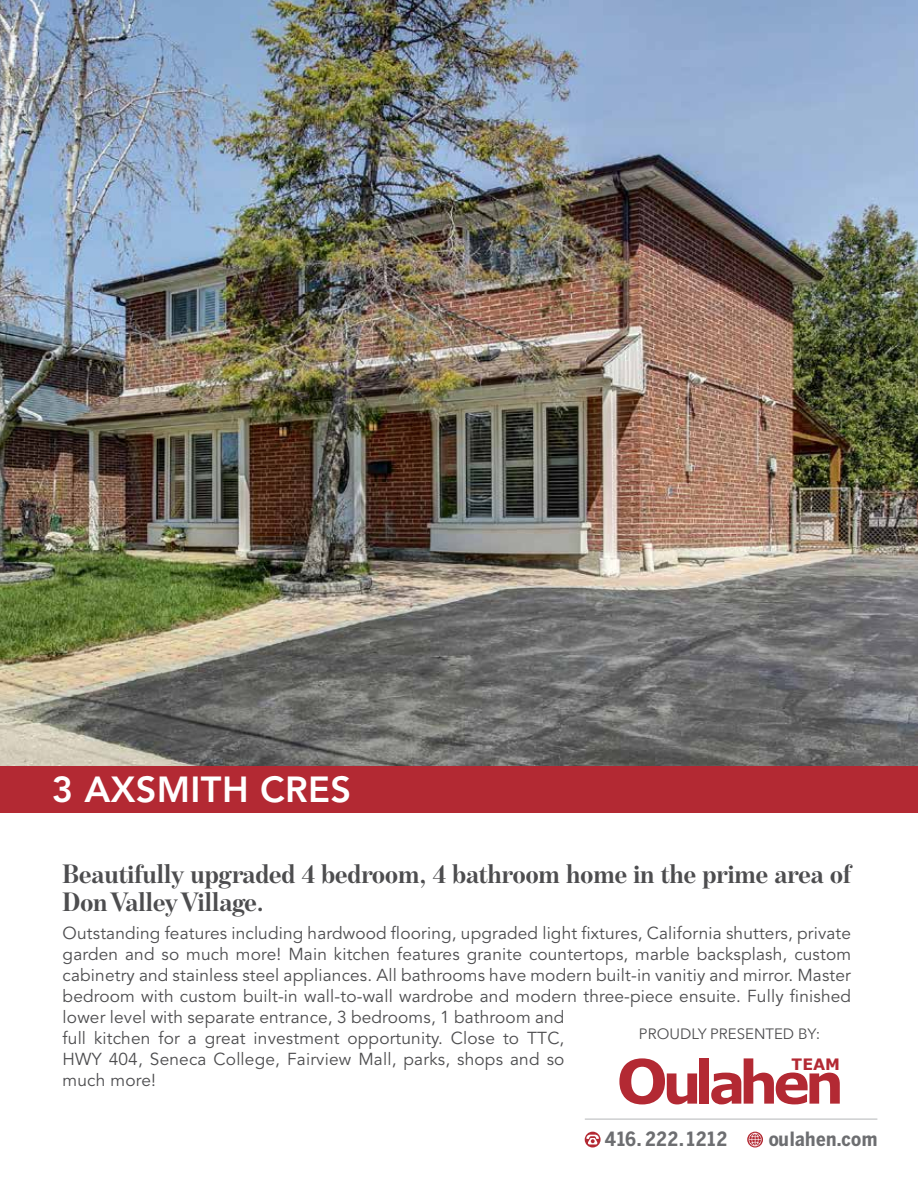
<style>
.page{position:relative;width:918px;height:1188px;background:#fff}
.page>*{position:absolute;margin:0;border:0;box-sizing:border-box;transform-origin:0 0}
.t1{font:800 36px "Avenir LT Std";letter-spacing:.01em;color:#fff}
.t2{font:700 27px/28.5px "Benton Mod Disp";color:#4d4d4f}
.t3{font:700 19.5px "Benton Sans Cond";letter-spacing:.05em;color:#6d6e71}
.t4{font:700 19.5px "Benton Sans Cond";letter-spacing:.02em;color:#6d6e71}
.t5{font:17.25px/21px "Avenir LT Std";letter-spacing:.01em;color:#4d4d4f}
.t6{font:700 15.75px "Verdana";color:#b32933}
.t7{font:15px "Avenir Next";color:#4d4d4f}
</style>
<div class="page">
<img style="left:0;top:0;width:918px;height:767px">
<div style="left:0;top:767px;width:918px;height:46px;background:#b32933"></div>
<hr style="left:585px;top:1119px;width:292px;height:1px;background:#bcbec0">
<svg style="left:747px;top:1132px;width:16px;height:16px"></svg>
<svg style="left:749px;top:1133px;width:13px;height:13px"></svg>
<svg style="left:585px;top:1132px;width:16px;height:16px"></svg>
<svg style="left:586px;top:1135px;width:13px;height:9px"></svg>
<svg style="left:619px;top:1058px;width:78px;height:46px"></svg>
<div style="left:700px;top:1058px;width:9px;height:46px;background:#b32933"></div>
<svg style="left:711px;top:1058px;width:129px;height:46px"></svg>
<h1 class="t1" style="left:52px;top:768px;width:301px">3 AXSMITH CRES</h1>
<h2 class="t2" style="left:63px;top:859px;width:790px">Beautifully upgraded 4 bedroom, 4 bathroom home in the prime area of<br>Don Valley Village.</h2>
<p class="t5" style="left:63px;top:923px;width:790px">Outstanding features including hardwood flooring, upgraded light fixtures, California shutters, private garden and so much more! Main kitchen features granite countertops, marble backsplash, custom cabinetry and stainless steel appliances. All bathrooms have modern built-in vanitiy and mirror. Master bedroom with custom built-in wall-to-wall wardrobe and modern three-piece ensuite. Fully finished lower level with separate entrance, 3 bedrooms, 1 bathroom and<br>full kitchen for a great investment opportunity. Close to TTC,<br>HWY 404, Seneca College, Fairview Mall, parks, shops and so<br>much more!</p>
<p class="t7" style="left:639px;top:1021px;width:183px">PROUDLY PRESENTED BY:</p>
<p class="t6" style="left:792px;top:1053px;width:50px">TEAM</p>
<p class="t3" style="left:605px;top:1128px;width:124px">416. 222. 1212</p>
<p class="t4" style="left:769px;top:1128px;width:110px">oulahen.com</p>
</div>
